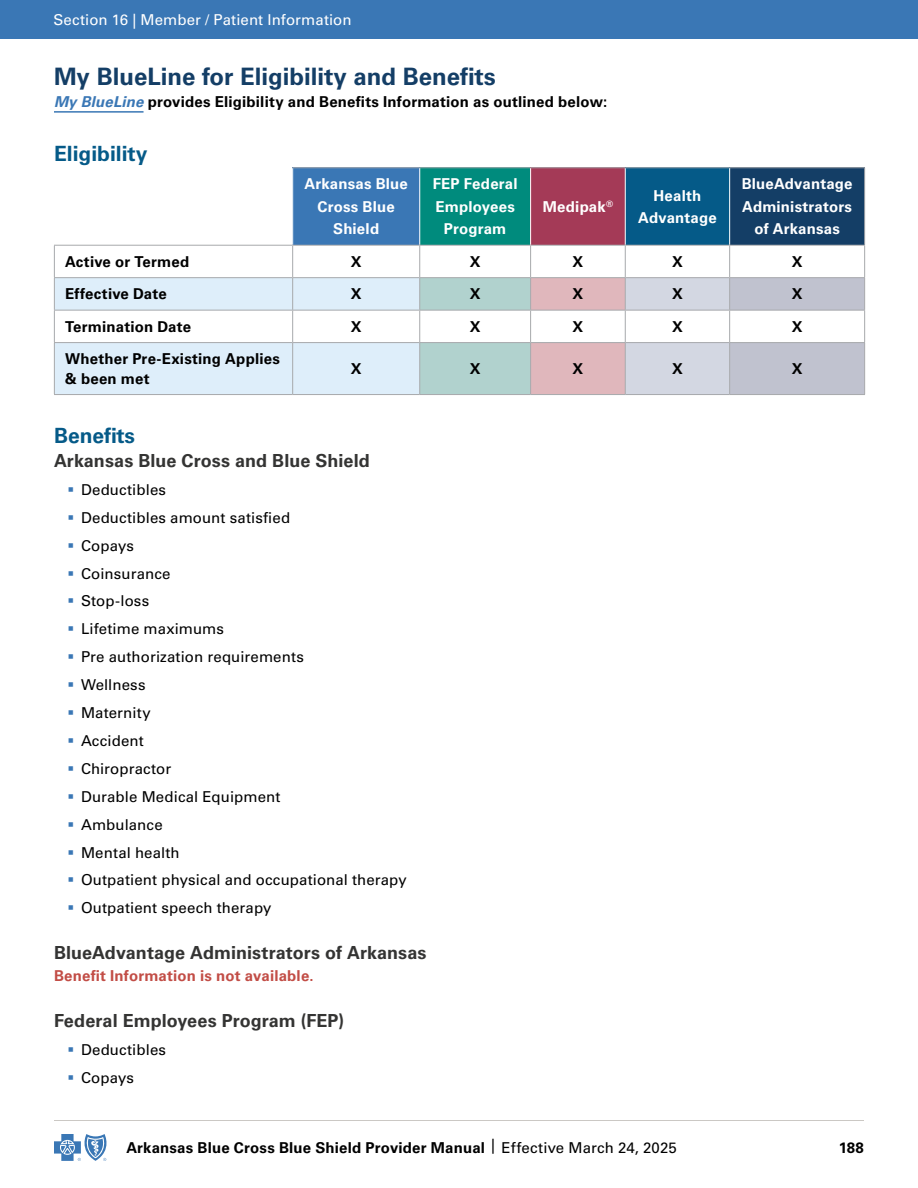
<style>
.page{position:relative;width:918px;height:1188px;background:#fff}
.page>*{position:absolute;margin:0;border:0;box-sizing:border-box;transform-origin:0 0}
.H3_-_standard{font:700 24px "Univers LT Std";color:#143e66}
.H4_-_standard{font:700 21px "Univers LT Std";color:#055a88}
.H5_-_standard{font:700 18px "Univers LT Std";letter-spacing:.005em;color:#343433}
.t1{font:15px "Univers LT Std";letter-spacing:.01em;color:#000}
.Main_Paragraph{font:700 15px "Univers LT Std";letter-spacing:.015em;color:#000}
.Table_header{font:700 15px/22.5px "Univers LT Std";letter-spacing:.01em;color:#fff;text-align:center}
.Table_body_text{font:700 15px/19.5px "Univers LT Std";letter-spacing:.01em;color:#000}
.t2{font:15px "Univers LT Std";letter-spacing:.005em;color:#fff}
.Main_Paragraph-2{font:700 15px "Univers LT Std";letter-spacing:.01em;color:#c24d46}
.s1{font-style:italic;color:#3a77b5}
.s2{font-weight:400}
</style>
<div class="page">
<div style="left:0;top:0;width:918px;height:39px;background:#3a77b5"></div>
<svg style="left:54px;top:1134px;width:53px;height:27px"></svg>
<hr style="left:54px;top:1120px;width:810px;height:1px;background:#cbc8c4">
<hr style="left:54px;top:111px;width:90px;height:2px;background:#3a77b5">
<div style="left:293px;top:168px;width:127px;height:77px;background:#3a77b5"></div>
<div style="left:420px;top:168px;width:111px;height:77px;background:#008b7d"></div>
<div style="left:531px;top:168px;width:94px;height:77px;background:#a43a57"></div>
<div style="left:625px;top:168px;width:105px;height:77px;background:#055a88"></div>
<div style="left:730px;top:168px;width:135px;height:77px;background:#143e66"></div>
<svg style="left:55px;top:278px;width:809px;height:116px"></svg>
<hr style="left:54px;top:246px;width:1px;height:31px;background:#a7a9ac">
<hr style="left:292px;top:246px;width:1px;height:31px;background:#a7a9ac">
<hr style="left:419px;top:246px;width:1px;height:31px;background:#a7a9ac">
<hr style="left:530px;top:246px;width:1px;height:31px;background:#a7a9ac">
<hr style="left:625px;top:246px;width:1px;height:31px;background:#a7a9ac">
<hr style="left:729px;top:246px;width:1px;height:31px;background:#a7a9ac">
<hr style="left:864px;top:246px;width:1px;height:31px;background:#a7a9ac">
<hr style="left:54px;top:277px;width:239px;height:1px;background:#a7a9ac">
<hr style="left:54px;top:278px;width:1px;height:32px;background:#a7a9ac">
<hr style="left:293px;top:277px;width:127px;height:1px;background:#a7a9ac">
<hr style="left:292px;top:278px;width:1px;height:32px;background:#a7a9ac">
<hr style="left:420px;top:277px;width:111px;height:1px;background:#a7a9ac">
<hr style="left:419px;top:278px;width:1px;height:32px;background:#a7a9ac">
<hr style="left:531px;top:277px;width:94px;height:1px;background:#a7a9ac">
<hr style="left:530px;top:278px;width:1px;height:32px;background:#a7a9ac">
<hr style="left:625px;top:277px;width:105px;height:1px;background:#a7a9ac">
<hr style="left:625px;top:278px;width:1px;height:32px;background:#a7a9ac">
<hr style="left:730px;top:277px;width:135px;height:1px;background:#a7a9ac">
<hr style="left:729px;top:278px;width:1px;height:32px;background:#a7a9ac">
<hr style="left:864px;top:278px;width:1px;height:32px;background:#a7a9ac">
<hr style="left:54px;top:310px;width:239px;height:1px;background:#a7a9ac">
<hr style="left:54px;top:311px;width:1px;height:31px;background:#a7a9ac">
<hr style="left:293px;top:310px;width:127px;height:1px;background:#a7a9ac">
<hr style="left:292px;top:311px;width:1px;height:31px;background:#a7a9ac">
<hr style="left:420px;top:310px;width:111px;height:1px;background:#a7a9ac">
<hr style="left:419px;top:311px;width:1px;height:31px;background:#a7a9ac">
<hr style="left:531px;top:310px;width:94px;height:1px;background:#a7a9ac">
<hr style="left:530px;top:311px;width:1px;height:31px;background:#a7a9ac">
<hr style="left:625px;top:310px;width:105px;height:1px;background:#a7a9ac">
<hr style="left:625px;top:311px;width:1px;height:31px;background:#a7a9ac">
<hr style="left:730px;top:310px;width:135px;height:1px;background:#a7a9ac">
<hr style="left:729px;top:311px;width:1px;height:31px;background:#a7a9ac">
<hr style="left:864px;top:311px;width:1px;height:31px;background:#a7a9ac">
<hr style="left:54px;top:342px;width:239px;height:1px;background:#a7a9ac">
<hr style="left:54px;top:343px;width:1px;height:51px;background:#a7a9ac">
<hr style="left:293px;top:342px;width:127px;height:1px;background:#a7a9ac">
<hr style="left:292px;top:343px;width:1px;height:51px;background:#a7a9ac">
<hr style="left:420px;top:342px;width:111px;height:1px;background:#a7a9ac">
<hr style="left:419px;top:343px;width:1px;height:51px;background:#a7a9ac">
<hr style="left:531px;top:342px;width:94px;height:1px;background:#a7a9ac">
<hr style="left:530px;top:343px;width:1px;height:51px;background:#a7a9ac">
<hr style="left:625px;top:342px;width:105px;height:1px;background:#a7a9ac">
<hr style="left:625px;top:343px;width:1px;height:51px;background:#a7a9ac">
<hr style="left:730px;top:342px;width:135px;height:1px;background:#a7a9ac">
<hr style="left:729px;top:343px;width:1px;height:51px;background:#a7a9ac">
<hr style="left:864px;top:343px;width:1px;height:51px;background:#a7a9ac">
<hr style="left:54px;top:394px;width:239px;height:1px;background:#a7a9ac">
<hr style="left:293px;top:394px;width:127px;height:1px;background:#a7a9ac">
<hr style="left:420px;top:394px;width:111px;height:1px;background:#a7a9ac">
<hr style="left:531px;top:394px;width:94px;height:1px;background:#a7a9ac">
<hr style="left:625px;top:394px;width:105px;height:1px;background:#a7a9ac">
<hr style="left:730px;top:394px;width:135px;height:1px;background:#a7a9ac">
<hr style="left:419px;top:168px;width:1px;height:77px;background:#fff">
<hr style="left:530px;top:168px;width:1px;height:77px;background:#fff">
<hr style="left:625px;top:168px;width:1px;height:77px;background:#fff">
<hr style="left:729px;top:168px;width:1px;height:77px;background:#fff">
<hr style="left:54px;top:245px;width:239px;height:1px;background:#a7a9ac">
<hr style="left:293px;top:245px;width:127px;height:1px;background:#a7a9ac">
<hr style="left:420px;top:245px;width:111px;height:1px;background:#a7a9ac">
<hr style="left:531px;top:245px;width:94px;height:1px;background:#a7a9ac">
<hr style="left:625px;top:245px;width:105px;height:1px;background:#a7a9ac">
<hr style="left:730px;top:245px;width:135px;height:1px;background:#a7a9ac">
<hr style="left:292px;top:167px;width:128px;height:1px;background:#a7a9ac">
<hr style="left:420px;top:167px;width:111px;height:1px;background:#a7a9ac">
<hr style="left:531px;top:167px;width:94px;height:1px;background:#a7a9ac">
<hr style="left:625px;top:167px;width:105px;height:1px;background:#a7a9ac">
<hr style="left:730px;top:167px;width:135px;height:1px;background:#a7a9ac">
<hr style="left:864px;top:168px;width:1px;height:77px;background:#a7a9ac">
<p class="t2" style="left:53px;top:11px;width:300px">Section 16 | Member / Patient Information</p>
<h3 class="H3_-_standard" style="left:54px;top:62px;width:443px">My BlueLine for Eligibility and Benefits</h3>
<p class="Main_Paragraph" style="left:54px;top:93px;width:555px"><span class="s1">My BlueLine</span> provides Eligibility and Benefits Information as outlined below:</p>
<h4 class="H4_-_standard" style="left:54px;top:141px;width:95px">Eligibility</h4>
<p class="Table_header" style="left:305px;top:173px;width:105px">Arkansas Blue<br>Cross Blue<br>Shield</p>
<p class="Table_header" style="left:433px;top:173px;width:86px">FEP Federal<br>Employees<br>Program</p>
<p class="Table_header" style="left:543px;top:195px;width:72px">Medipak<sup>®</sup></p>
<p class="Table_header" style="left:638px;top:184px;width:80px">Health<br>Advantage</p>
<p class="Table_header" style="left:742px;top:173px;width:112px">BlueAdvantage<br>Administrators of Arkansas</p>
<p class="Table_body_text" style="left:65px;top:252px;width:126px">Active or Termed</p>
<p class="Table_body_text" style="left:351px;top:252px;width:12px">X</p>
<p class="Table_body_text" style="left:470px;top:252px;width:12px">X</p>
<p class="Table_body_text" style="left:573px;top:252px;width:12px">X</p>
<p class="Table_body_text" style="left:672px;top:252px;width:12px">X</p>
<p class="Table_body_text" style="left:792px;top:252px;width:12px">X</p>
<p class="Table_body_text" style="left:65px;top:284px;width:103px">Effective Date</p>
<p class="Table_body_text" style="left:351px;top:284px;width:12px">X</p>
<p class="Table_body_text" style="left:470px;top:284px;width:12px">X</p>
<p class="Table_body_text" style="left:573px;top:284px;width:12px">X</p>
<p class="Table_body_text" style="left:672px;top:284px;width:12px">X</p>
<p class="Table_body_text" style="left:792px;top:284px;width:12px">X</p>
<p class="Table_body_text" style="left:65px;top:317px;width:127px">Termination Date</p>
<p class="Table_body_text" style="left:351px;top:317px;width:12px">X</p>
<p class="Table_body_text" style="left:470px;top:317px;width:12px">X</p>
<p class="Table_body_text" style="left:573px;top:317px;width:12px">X</p>
<p class="Table_body_text" style="left:672px;top:317px;width:12px">X</p>
<p class="Table_body_text" style="left:792px;top:317px;width:12px">X</p>
<p class="Table_body_text" style="left:65px;top:349px;width:216px">Whether Pre-Existing Applies &amp; been met</p>
<p class="Table_body_text" style="left:351px;top:359px;width:12px">X</p>
<p class="Table_body_text" style="left:470px;top:359px;width:12px">X</p>
<p class="Table_body_text" style="left:573px;top:359px;width:12px">X</p>
<p class="Table_body_text" style="left:672px;top:359px;width:12px">X</p>
<p class="Table_body_text" style="left:792px;top:359px;width:12px">X</p>
<h4 class="H4_-_standard" style="left:54px;top:423px;width:83px">Benefits</h4>
<h5 class="H5_-_standard" style="left:54px;top:450px;width:317px">Arkansas Blue Cross and Blue Shield</h5>
<p class="t1" style="left:81px;top:480px;width:87px">Deductibles</p>
<p class="t1" style="left:81px;top:508px;width:211px">Deductibles amount satisfied</p>
<p class="t1" style="left:81px;top:536px;width:55px">Copays</p>
<p class="t1" style="left:81px;top:564px;width:91px">Coinsurance</p>
<p class="t1" style="left:81px;top:592px;width:70px">Stop-loss</p>
<p class="t1" style="left:81px;top:620px;width:145px">Lifetime maximums</p>
<p class="t1" style="left:81px;top:648px;width:224px">Pre authorization requirements</p>
<p class="t1" style="left:81px;top:676px;width:66px">Wellness</p>
<p class="t1" style="left:81px;top:704px;width:71px">Maternity</p>
<p class="t1" style="left:81px;top:732px;width:64px">Accident</p>
<p class="t1" style="left:81px;top:759px;width:92px">Chiropractor</p>
<p class="t1" style="left:81px;top:787px;width:201px">Durable Medical Equipment</p>
<p class="t1" style="left:81px;top:815px;width:83px">Ambulance</p>
<p class="t1" style="left:81px;top:843px;width:100px">Mental health</p>
<p class="t1" style="left:81px;top:871px;width:327px">Outpatient physical and occupational therapy</p>
<p class="t1" style="left:81px;top:899px;width:192px">Outpatient speech therapy</p>
<h5 class="H5_-_standard" style="left:54px;top:942px;width:374px">BlueAdvantage Administrators of Arkansas</h5>
<p class="Main_Paragraph-2" style="left:54px;top:967px;width:261px">Benefit Information is not available.</p>
<h5 class="H5_-_standard" style="left:54px;top:1010px;width:292px">Federal Employees Program (FEP)</h5>
<p class="t1" style="left:81px;top:1041px;width:87px">Deductibles</p>
<p class="t1" style="left:81px;top:1068px;width:55px">Copays</p>
<p class="Main_Paragraph" style="left:126px;top:1139px;width:552px">Arkansas Blue Cross Blue Shield Provider Manual <sup>|</sup> <span class="s2">Effective March 24, 2025</span></p>
<p class="Main_Paragraph" style="left:839px;top:1139px;width:27px">188</p>
</div>
